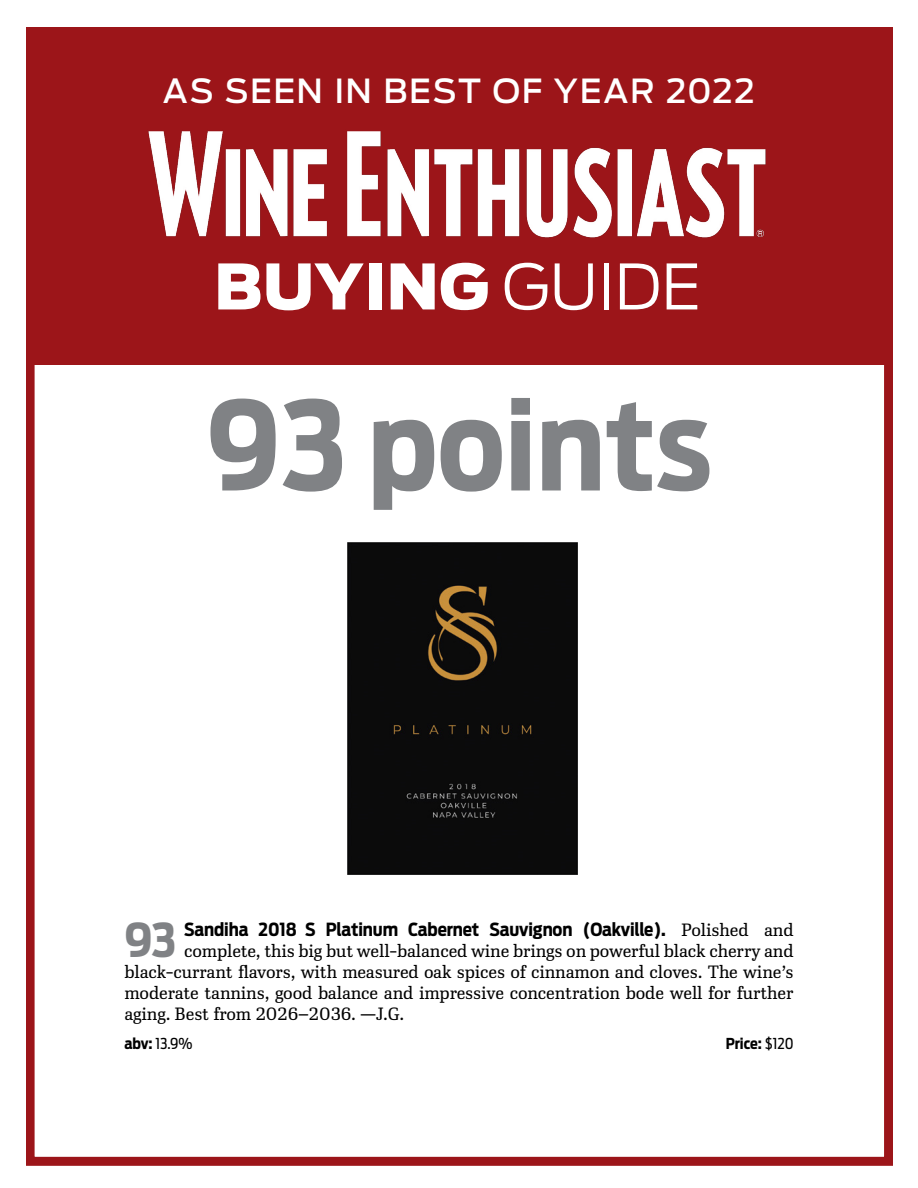
<style>
.page{position:relative;width:918px;height:1188px;background:#fff}
.page>*{position:absolute;margin:0;border:0;box-sizing:border-box;transform-origin:0 0}
.t1{font:700 122.55px "Antenna Cond";color:#808285}
.t2{font:900 62.1px "Antenna";color:#fff}
.t3{font:700 46.35px "Antenna Cond";color:#808285}
.t4{font:500 33px "Antenna";letter-spacing:.045em;color:#fff}
.t5{font:300 18px/21px "Ibis Text";letter-spacing:-.01em;color:#000;text-align:justify}
.t6{font:700 18px "Antenna Cond";letter-spacing:-.01em;color:#000}
.t7{font:700 15px "Antenna Cond";letter-spacing:-.01em;color:#000}
.t8{font:15px "Antenna Cond";color:#000}
.s1{font-weight:300}
.s2{font-family:"Ibis Text";font-weight:300}
.s3{font-weight:700}
.s4{font-weight:400}
</style>
<div class="page">
<div style="left:26px;top:27px;width:867px;height:337px;background:#9c1519"></div>
<div style="left:26px;top:229px;width:867px;height:937px;border:9px solid #9c1519"></div>
<img style="left:141px;top:131px;width:633px;height:108px">
<div style="left:347px;top:542px;width:230px;height:333px;background:#0b0b0b"></div>
<h3 class="t4" style="left:163px;top:68px;width:593px">AS SEEN IN BEST OF YEAR 2022</h3>
<h2 class="t2" style="left:214px;top:242px;width:488px">BUYING <span class="s1">GUIDE</span></h2>
<h1 class="t1" style="left:206px;top:363px;width:507px">93 points</h1>
<h3 class="t3" style="left:124px;top:909px;width:54px">93</h3>
<p class="t6" style="left:184px;top:917px;width:611px">Sandiha 2018 S Platinum Cabernet Sauvignon (Oakville). <span class="s2">Polished and</span></p>
<p class="t5" style="left:124px;top:940px;width:671px;text-indent:60px">complete, this big but well-balanced wine brings on powerful black cherry and black-currant flavors, with measured oak spices of cinnamon and cloves. The wine’s moderate tannins, good balance and impressive concentration bode well for further aging. Best from 2026–2036. —J.G.</p>
<p class="t8" style="left:124px;top:1033px;width:70px"><span class="s3">abv:</span> 13.9%</p>
<p class="t7" style="left:726px;top:1033px;width:69px">Price: <span class="s4">$120</span></p>
</div>
